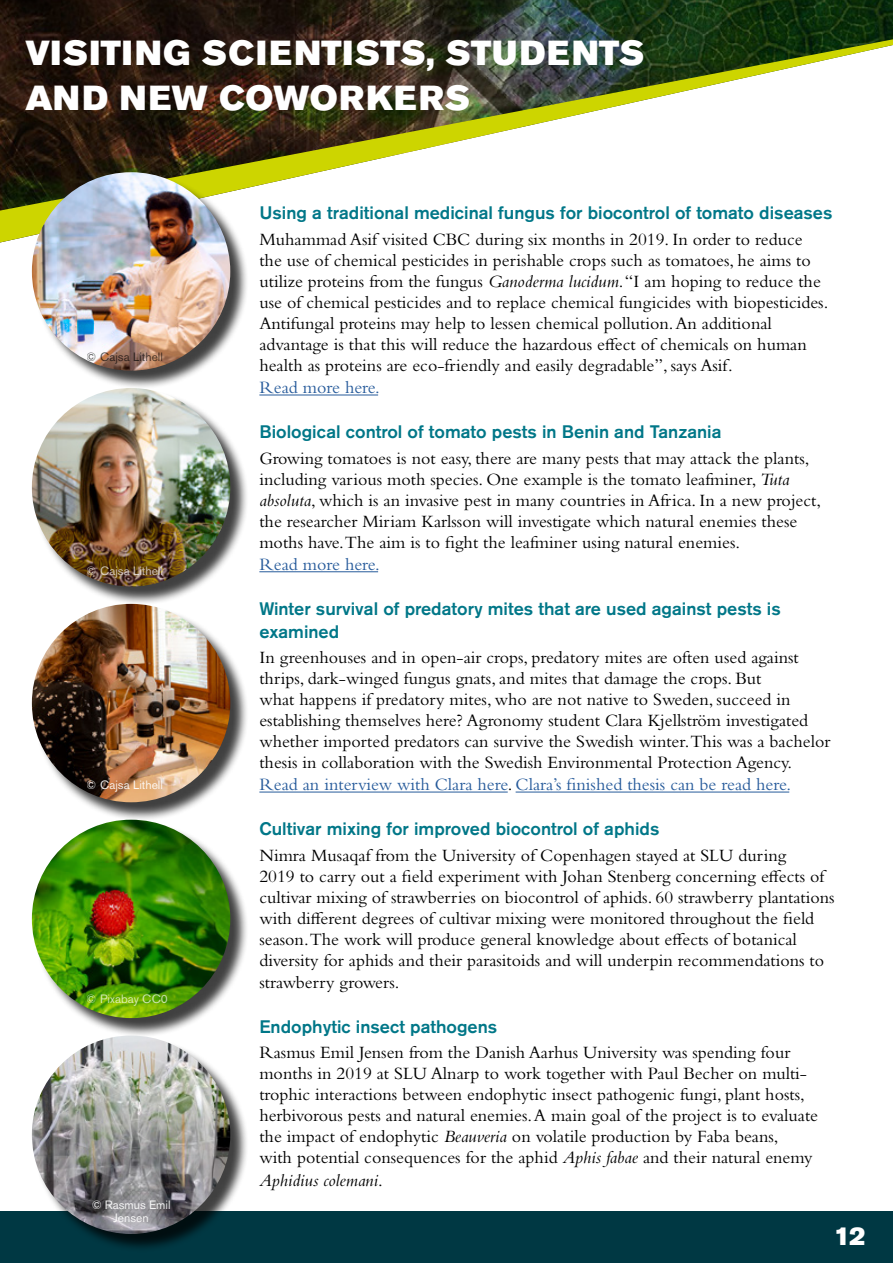
<style>
.page{position:relative;width:893px;height:1263px;background:#fff}
.page>*{position:absolute;margin:0;border:0;box-sizing:border-box;transform-origin:0 0}
.t1{font:34.5px/45px "Akzidenz Grotesk Std Super";letter-spacing:.045em;color:#fff}
.t2{font:25.5px "Akzidenz Grotesk Std Super";color:#fff}
.t3{font:18px/21.3px "Bembo Std";color:#000}
.t4{font:500 18px/22.5px "Akzidenz Grotesk Std";color:#078}
.t5{font:18px "Bembo Std";color:#275b9b}
.t6{font:12px/13.5px "Akzidenz Grotesk Std";color:#fff;text-align:center}
.t7{font:12px "Akzidenz Grotesk Std";color:#000}
.s1{font-style:italic}
.s2{color:#275b9b}
</style>
<div class="page">
<hr style="left:259px;top:395px;width:119px;height:1px;background:#275b9b">
<hr style="left:259px;top:571px;width:119px;height:1px;background:#275b9b">
<hr style="left:259px;top:792px;width:249px;height:1px;background:#275b9b">
<hr style="left:516px;top:792px;width:273px;height:1px;background:#275b9b">
<img style="left:0;top:0;width:893px;height:39px">
<svg style="left:0;top:39px;width:893px;height:203px"></svg>
<div style="left:34px;top:390px;width:215px;height:215px;background:#000;opacity:.75"></div>
<img style="left:32px;top:388px;width:198px;height:198px;border-radius:99px">
<div style="left:34px;top:174px;width:215px;height:215px;background:#000;opacity:.75"></div>
<img style="left:32px;top:172px;width:198px;height:199px;border-radius:99px">
<div style="left:34px;top:606px;width:215px;height:214px;background:#000;opacity:.75"></div>
<img style="left:32px;top:604px;width:198px;height:198px;border-radius:99px">
<div style="left:0;top:1212px;width:893px;height:51px;background:#003843"></div>
<div style="left:34px;top:821px;width:215px;height:216px;background:#000;opacity:.75"></div>
<img style="left:32px;top:820px;width:198px;height:198px;border-radius:99px">
<div style="left:34px;top:1037px;width:215px;height:216px;background:#000;opacity:.75"></div>
<img style="left:32px;top:1035px;width:198px;height:199px;border-radius:99px">
<h1 class="t1" style="left:26px;top:31px;width:620px">VISITING SCIENTISTS, STUDENTS<br>AND NEW COWORKERS</h1>
<p class="t7" style="left:87px;top:349px;width:77px">© Cajsa Lithell</p>
<p class="t6" style="left:87px;top:564px;width:77px">© Cajsa Lithell</p>
<p class="t6" style="left:87px;top:778px;width:77px">© Cajsa Lithell</p>
<p class="t6" style="left:87px;top:992px;width:83px">© Pixabay CC0</p>
<p class="t6" style="left:92px;top:1197px;width:80px">© Rasmus Emil<br>Jensen</p>
<p class="t4" style="left:259px;top:201px;width:574px">Using a traditional medicinal fungus for biocontrol of tomato diseases</p>
<p class="t3" style="left:259px;top:228px;width:570px">Muhammad Asif visited CBC during six months in 2019. In order to reduce the use of chemical pesticides in perishable crops such as tomatoes, he aims to utilize proteins from the fungus <span class="s1">Ganoderma lucidum</span>. “I am hoping to reduce the use of chemical pesticides and to replace chemical fungicides with biopesticides.<br>Antifungal proteins may help to lessen chemical pollution. An additional advantage is that this will reduce the hazardous effect of chemicals on human health as proteins are eco-friendly and easily degradable”, says Asif.</p>
<p class="t5" style="left:259px;top:377px;width:122px">Read more here.</p>
<p class="t4" style="left:259px;top:420px;width:464px">Biological control of tomato pests in Benin and Tanzania</p>
<p class="t3" style="left:259px;top:447px;width:563px">Growing tomatoes is not easy, there are many pests that may attack the plants, including various moth species. One example is the tomato leafminer, <span class="s1">Tuta absoluta</span>, which is an invasive pest in many countries in Africa. In a new project, the researcher Miriam Karlsson will investigate which natural enemies these moths have.The aim is to fight the leafminer using natural enemies.</p>
<p class="t5" style="left:259px;top:554px;width:122px">Read more here.</p>
<p class="t4" style="left:259px;top:597px;width:523px">Winter survival of predatory mites that are used against pests is examined</p>
<p class="t3" style="left:259px;top:646px;width:572px">In greenhouses and in open-air crops, predatory mites are often used against thrips, dark-winged fungus gnats, and mites that damage the crops. But<br>what happens if predatory mites, who are not native to Sweden, succeed in establishing themselves here? Agronomy student Clara Kjellström investigated whether imported predators can survive the Swedish winter.This was a bachelor thesis in collaboration with the Swedish Environmental Protection Agency.<br><span class="s2">Read an interview with Clara here</span>. <span class="s2">Clara’s finished thesis can be read here.</span></p>
<p class="t4" style="left:259px;top:817px;width:401px">Cultivar mixing for improved biocontrol of aphids</p>
<p class="t3" style="left:259px;top:844px;width:577px">Nimra Musaqaf from the University of Copenhagen stayed at SLU during<br>2019 to carry out a field experiment with Johan Stenberg concerning effects of cultivar mixing of strawberries on biocontrol of aphids. 60 strawberry plantations with different degrees of cultivar mixing were monitored throughout the field season.The work will produce general knowledge about effects of botanical diversity for aphids and their parasitoids and will underpin recommendations to strawberry growers.</p>
<p class="t4" style="left:259px;top:1015px;width:239px">Endophytic insect pathogens</p>
<p class="t3" style="left:259px;top:1042px;width:560px">Rasmus Emil Jensen from the Danish Aarhus University was spending four months in 2019 at SLU Alnarp to work together with Paul Becher on multi&shy;trophic interactions between endophytic insect pathogenic fungi, plant hosts, herbivorous pests and natural enemies. A main goal of the project is to evaluate the impact of endophytic <span class="s1">Beauveria</span> on volatile production by Faba beans,<br>with potential consequences for the aphid <span class="s1">Aphis fabae</span> and their natural enemy <span class="s1">Aphidius colemani</span>.</p>
<h2 class="t2" style="left:834px;top:1221px;width:33px">12</h2>
</div>
